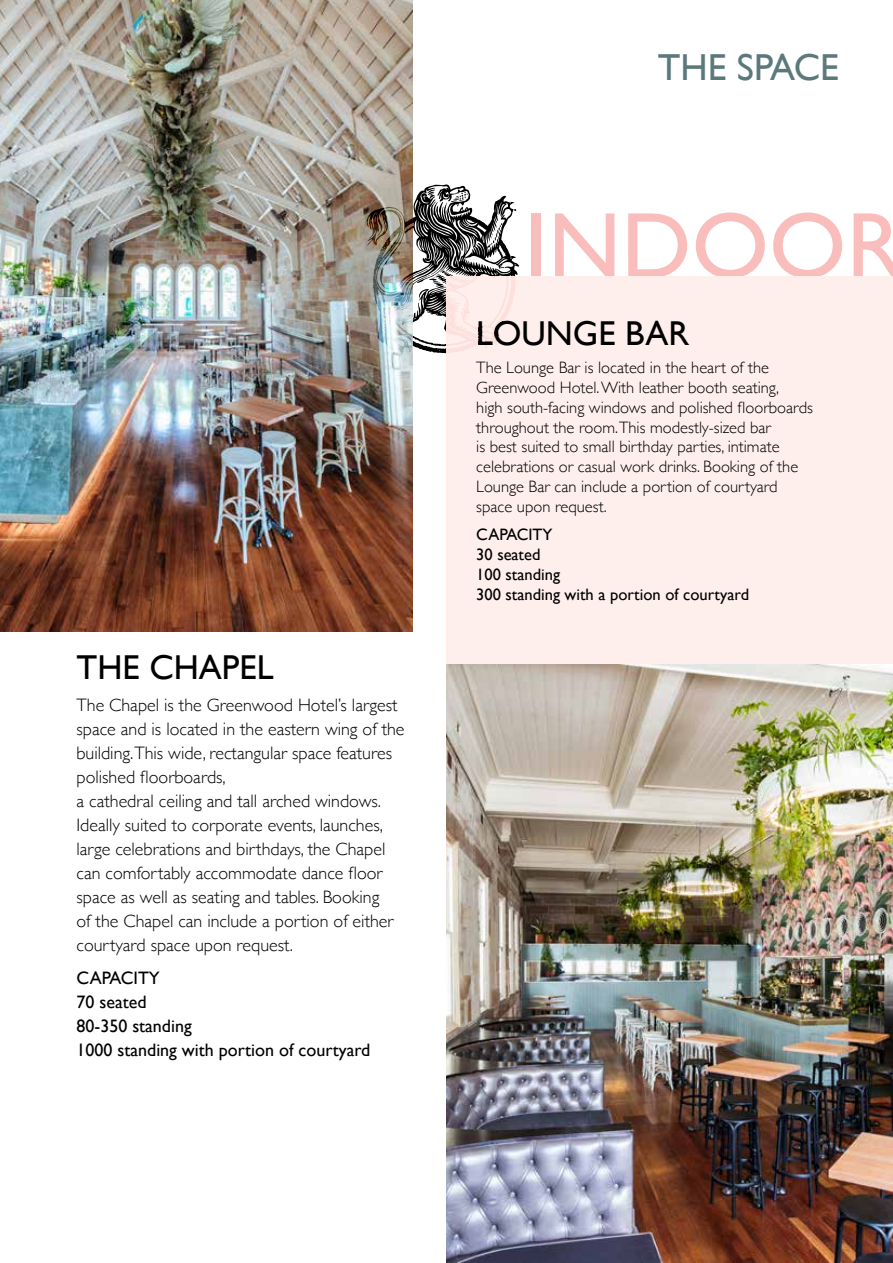
<style>
.page{position:relative;width:893px;height:1263px;background:#fff}
.page>*{position:absolute;margin:0;border:0;box-sizing:border-box;transform-origin:0 0}
.t1{font:94.05px "Gill Sans";color:#f9bdbb}
.t2{font:37.5px "Gill Sans";color:#5b797b}
.t3{font:34.5px "Gill Sans";color:#000}
.t4{font:300 18px/24px "Gill Sans";color:#000}
.t5{font:18px/24px "Gill Sans";color:#000}
.t6{font:300 16.5px/19.8px "Gill Sans";color:#000}
.t7{font:16.5px/19.8px "Gill Sans";color:#000}
</style>
<div class="page">
<img style="left:0;top:0;width:412px;height:631px">
<div style="left:446px;top:276px;width:447px;height:594px;background:#feefed"></div>
<img style="left:367px;top:184px;width:152px;height:171px">
<img style="left:446px;top:665px;width:447px;height:598px">
<h3 class="t3" style="left:77px;top:647px;width:199px">THE CHAPEL</h3>
<p class="t4" style="left:77px;top:692px;width:330px">The Chapel is the Greenwood Hotel’s largest space and is located in the eastern wing of the building.This wide, rectangular space features polished floorboards,<br>a cathedral ceiling and tall arched windows.<br>Ideally suited to corporate events, launches, large celebrations and birthdays, the Chapel can comfortably accommodate dance floor space as well as seating and tables. Booking<br>of the Chapel can include a portion of either courtyard space upon request.</p>
<p class="t5" style="left:77px;top:965px;width:295px">CAPACITY<br>70 seated<br>80-350 standing<br>1000 standing with portion of courtyard</p>
<h2 class="t2" style="left:658px;top:45px;width:183px">THE SPACE</h2>
<h1 class="t1" style="left:524px;top:190px;width:380px">INDOOR</h1>
<h3 class="t3" style="left:476px;top:313px;width:215px">LOUNGE BAR</h3>
<p class="t6" style="left:476px;top:357px;width:338px">The Lounge Bar is located in the heart of the Greenwood Hotel. With leather booth seating,<br>high south-facing windows and polished floorboards throughout the room.This modestly-sized bar<br>is best suited to small birthday parties, intimate celebrations or casual work drinks. Booking of the Lounge Bar can include a portion of courtyard space upon request.</p>
<p class="t7" style="left:476px;top:524px;width:274px">CAPACITY<br>30 seated<br>100 standing<br>300 standing with a portion of courtyard</p>
</div>
